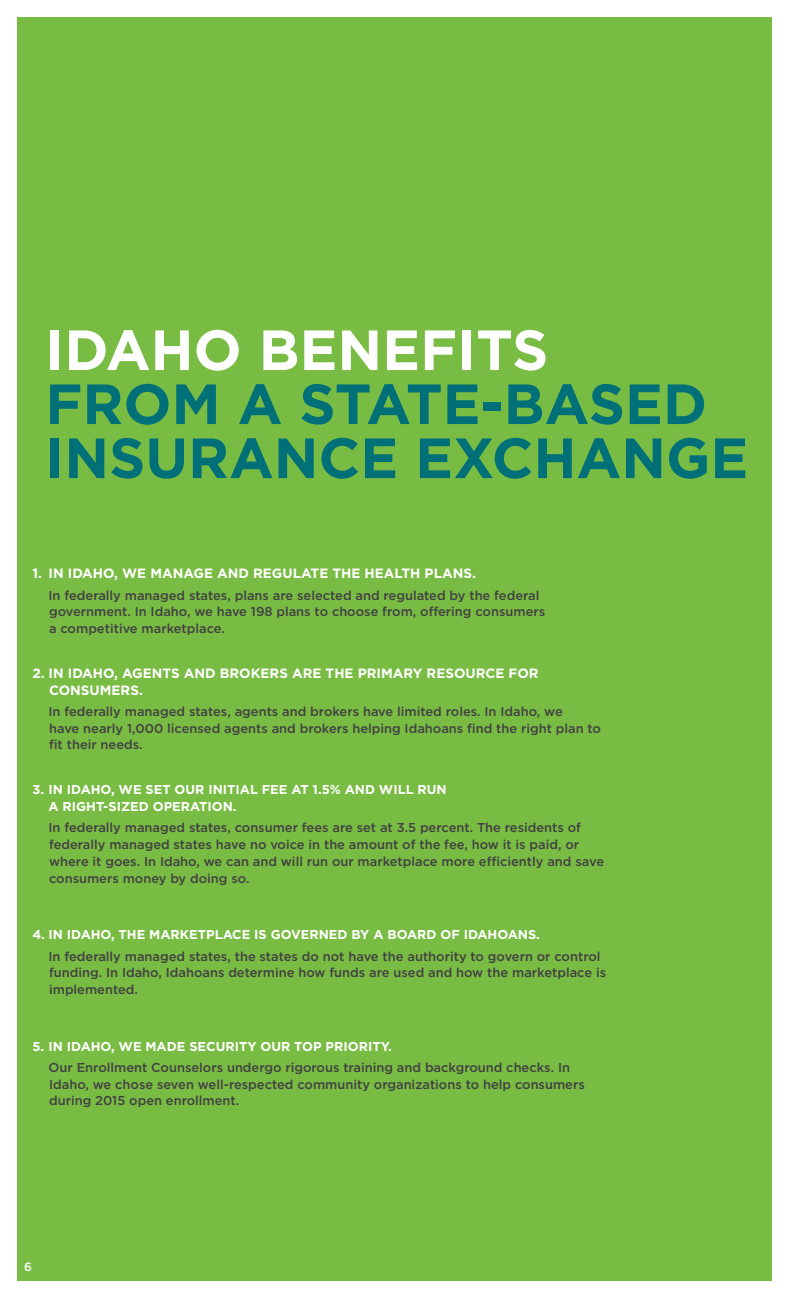
<style>
.page{position:relative;width:789px;height:1296px;background:#fff}
.page>*{position:absolute;margin:0;border:0;box-sizing:border-box;transform-origin:0 0}
.t1{font:700 56.55px/54px "Gotham";color:#007078}
.t2{font:700 56.55px "Gotham";color:#fff}
.t3{font:700 13.5px/16.6px "Gotham";color:#fff}
.t4{font:500 12.9px/16.6px "Gotham";color:#414042}
.t5{font:700 12.9px/16.6px "Gotham";color:#fff}
.t6{font:500 12px "Gotham";color:#fff}
</style>
<div class="page">
<div style="left:17px;top:17px;width:755px;height:1263px;background:#79bc43"></div>
<h1 class="t2" style="left:45px;top:313px;width:504px">IDAHO BENEFITS</h1>
<h1 class="t1" style="left:45px;top:377px;width:704px">FROM A STATE-BASED<br>INSURANCE EXCHANGE</h1>
<p class="t3" style="left:32px;top:565px;width:445px">1. IN IDAHO, WE MANAGE AND REGULATE THE HEALTH PLANS.</p>
<p class="t4" style="left:49px;top:586px;width:498px">In federally managed states, plans are selected and regulated by the federal government. In Idaho, we have 198 plans to choose from, offering consumers a competitive marketplace.</p>
<p class="t3" style="left:49px;top:665px;width:491px;text-indent:-17px">2. IN IDAHO, AGENTS AND BROKERS ARE THE PRIMARY RESOURCE FOR<br>CONSUMERS.</p>
<p class="t4" style="left:49px;top:703px;width:554px">In federally managed states, agents and brokers have limited roles. In Idaho, we<br>have nearly 1,000 licensed agents and brokers helping Idahoans find the right plan to fit their needs.</p>
<p class="t5" style="left:49px;top:781px;width:399px;text-indent:-16px">3. IN IDAHO, WE SET OUR INITIAL FEE AT 1.5% AND WILL RUN<br>A RIGHT-SIZED OPERATION.</p>
<p class="t4" style="left:49px;top:819px;width:557px">In federally managed states, consumer fees are set at 3.5 percent. The residents of federally managed states have no voice in the amount of the fee, how it is paid, or where it goes. In Idaho, we can and will run our marketplace more efficiently and save consumers money by doing so.</p>
<p class="t5" style="left:32px;top:926px;width:509px">4. IN IDAHO, THE MARKETPLACE IS GOVERNED BY A BOARD OF IDAHOANS.</p>
<p class="t4" style="left:49px;top:947px;width:559px">In federally managed states, the states do not have the authority to govern or control funding. In Idaho, Idahoans determine how funds are used and how the marketplace is implemented.</p>
<p class="t5" style="left:32px;top:1038px;width:361px">5. IN IDAHO, WE MADE SECURITY OUR TOP PRIORITY.</p>
<p class="t4" style="left:49px;top:1059px;width:537px">Our Enrollment Counselors undergo rigorous training and background checks. In<br>Idaho, we chose seven well-respected community organizations to help consumers during 2015 open enrollment.</p>
<p class="t6" style="left:24px;top:1259px;width:9px">6</p>
</div>
